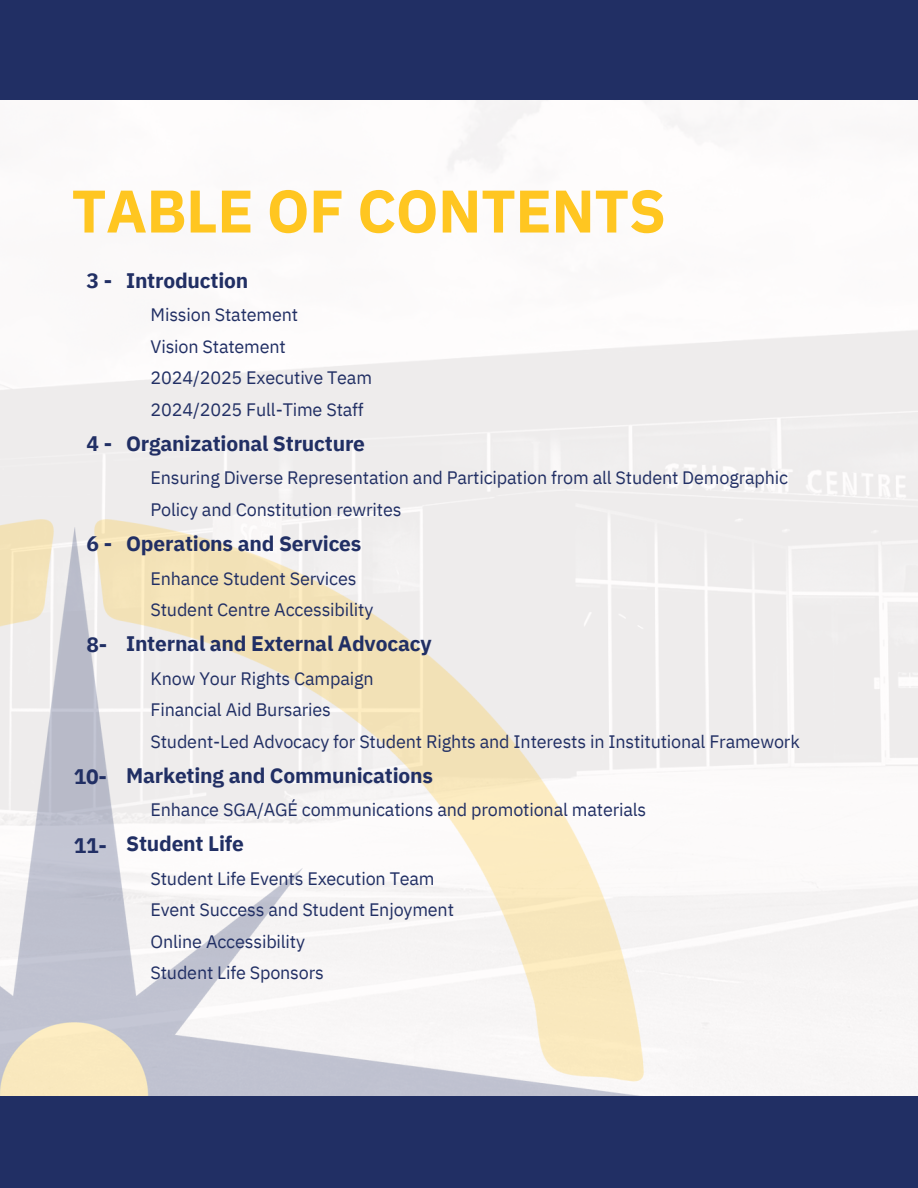
<style>
.page{position:relative;width:918px;height:1188px;background:#fff}
.page>*{position:absolute;margin:0;border:0;box-sizing:border-box;transform-origin:0 0}
.t1{font:700 60px "IBM Plex Sans";letter-spacing:-.01em;color:#ffc621}
.t2{font:700 21px "IBM Plex Sans";letter-spacing:-.01em;color:#212f64}
.t3{font:18px "IBM Plex Sans";letter-spacing:-.01em;color:#212f64}
</style>
<div class="page">
<div style="left:0;top:0;width:918px;height:100px;background:#212f64"></div>
<img style="left:0;top:417px;width:718px;height:679px">
<div style="left:0;top:1096px;width:918px;height:92px;background:#212f64"></div>
<h1 class="t1" style="left:72px;top:171px;width:596px">TABLE OF CONTENTS</h1>
<h2 class="t2" style="left:87px;top:267px;width:27px">3-</h2>
<p class="t2" style="left:126px;top:266px;width:124px">Introduction</p>
<p class="t3" style="left:151px;top:303px;width:149px">Mission Statement</p>
<p class="t3" style="left:151px;top:334px;width:137px">Vision Statement</p>
<p class="t3" style="left:151px;top:366px;width:223px">2024/2025 Executive Team</p>
<p class="t3" style="left:151px;top:397px;width:215px">2024/2025 Full-Time Staff</p>
<p class="t2" style="left:126px;top:429px;width:240px">Organizational Structure</p>
<p class="t3" style="left:151px;top:466px;width:639px">Ensuring Diverse Representation and Participation from all Student Demographic</p>
<p class="t3" style="left:151px;top:497px;width:252px">Policy and Constitution rewrites</p>
<p class="t2" style="left:126px;top:529px;width:237px">Operations and Services</p>
<p class="t3" style="left:151px;top:566px;width:207px">Enhance Student Services</p>
<p class="t3" style="left:151px;top:598px;width:224px">Student Centre Accessibility</p>
<p class="t2" style="left:126px;top:629px;width:307px">Internal and External Advocacy</p>
<p class="t3" style="left:151px;top:666px;width:225px">Know Your Rights Campaign</p>
<p class="t3" style="left:151px;top:698px;width:182px">Financial Aid Bursaries</p>
<p class="t3" style="left:151px;top:729px;width:651px">Student-Led Advocacy for Student Rights and Interests in Institutional Framework</p>
<p class="t2" style="left:126px;top:761px;width:308px">Marketing and Communications</p>
<p class="t3" style="left:151px;top:798px;width:497px">Enhance SGA/AGÉ communications and promotional materials</p>
<p class="t2" style="left:126px;top:830px;width:119px">Student Life</p>
<p class="t3" style="left:151px;top:866px;width:286px">Student Life Events Execution Team</p>
<p class="t3" style="left:151px;top:898px;width:305px">Event Success and Student Enjoyment</p>
<p class="t3" style="left:151px;top:929px;width:156px">Online Accessibility</p>
<p class="t3" style="left:151px;top:961px;width:175px">Student Life Sponsors</p>
<p class="t2" style="left:87px;top:429px;width:27px">4-</p>
<h2 class="t2" style="left:87px;top:530px;width:27px">6-</h2>
<h2 class="t2" style="left:87px;top:630px;width:22px">8-</h2>
<h2 class="t2" style="left:74px;top:762px;width:35px">10-</h2>
<h2 class="t2" style="left:74px;top:831px;width:35px">11-</h2>
</div>
